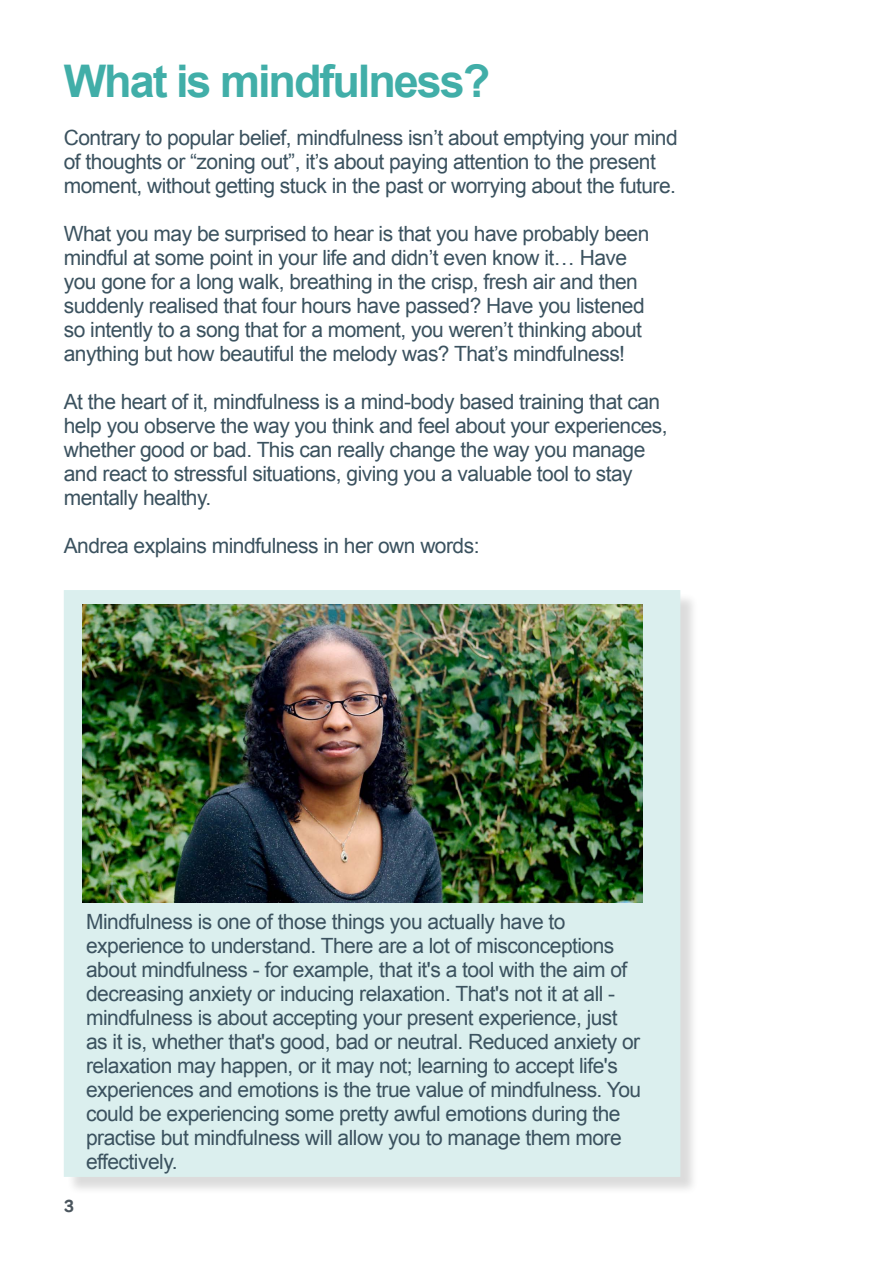
<style>
.page{position:relative;width:893px;height:1263px;background:#fff}
.page>*{position:absolute;margin:0;border:0;box-sizing:border-box;transform-origin:0 0}
.t1{font:700 45px "Arial";letter-spacing:-.045em;color:#41aea8}
.t2{font:21px/24px "Arial";letter-spacing:-.025em;color:#3b525f}
.t3{font:700 18px "Tondo";color:#4b565e}
</style>
<div class="page">
<div style="left:66px;top:592px;width:633px;height:603px;background:#000;opacity:.75"></div>
<div style="left:64px;top:590px;width:616px;height:587px;background:#dbefee"></div>
<img style="left:83px;top:605px;width:559px;height:297px">
<h1 class="t1" style="left:64px;top:51px;width:428px">What is mindfulness?</h1>
<p class="t2" style="left:64px;top:126px;width:615px">Contrary to popular belief, mindfulness isn’t about emptying your mind of thoughts or “zoning out”, it’s about paying attention to the present moment, without getting stuck in the past or worrying about the future.</p>
<p class="t2" style="left:64px;top:222px;width:587px">What you may be surprised to hear is that you have probably been mindful at some point in your life and didn’t even know it… Have you gone for a long walk, breathing in the crisp, fresh air and then suddenly realised that four hours have passed? Have you listened so intently to a song that for a moment, you weren’t thinking about anything but how beautiful the melody was? That’s mindfulness!</p>
<p class="t2" style="left:64px;top:390px;width:605px">At the heart of it, mindfulness is a mind-body based training that can help you observe the way you think and feel about your experiences, whether good or bad. This can really change the way you manage and react to stressful situations, giving you a valuable tool to stay mentally healthy.</p>
<p class="t2" style="left:64px;top:534px;width:417px">Andrea explains mindfulness in her own words:</p>
<p class="t3" style="left:64px;top:1194px;width:12px">3</p>
<p class="t2" style="left:86px;top:909px;width:557px">Mindfulness is one of those things you actually have to experience to understand. There are a lot of misconceptions about mindfulness - for example, that it's a tool with the aim of decreasing anxiety or inducing relaxation. That's not it at all - mindfulness is about accepting your present experience, just as it is, whether that's good, bad or neutral. Reduced anxiety or relaxation may happen, or it may not; learning to accept life's experiences and emotions is the true value of mindfulness. You could be experiencing some pretty awful emotions during the practise but mindfulness will allow you to manage them more effectively.</p>
</div>
